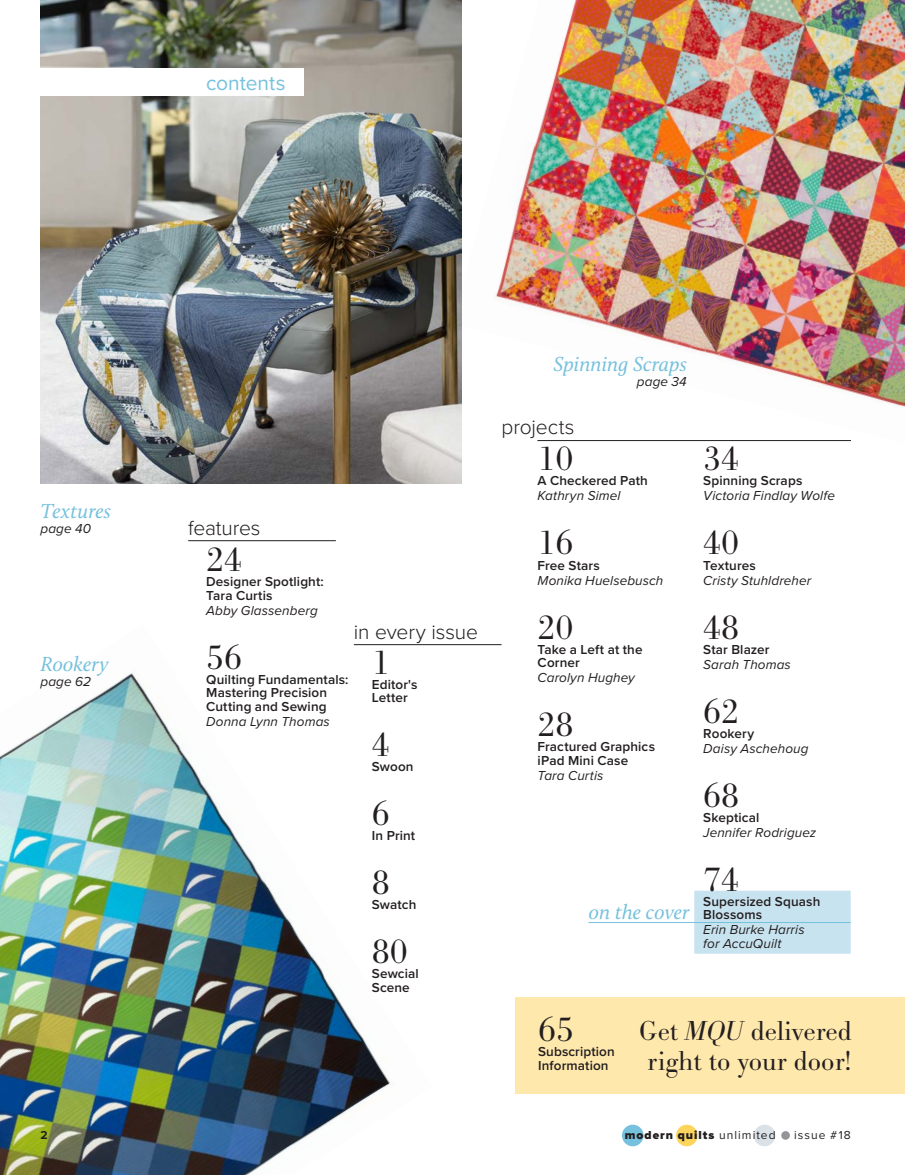
<style>
.page{position:relative;width:905px;height:1175px;background:#fff}
.page>*{position:absolute;margin:0;border:0;box-sizing:border-box;transform-origin:0 0}
.TOC_page_number{font:300 36px "Bodoni URW";color:#231f20}
.t1{font:300 28.5px/30px "Bodoni URW";color:#231f20}
.TOC_blurb{font:italic 21px "Calluna";color:#76c1dd}
.TOC_headings{font:300 21px "Proxima Nova";letter-spacing:-.005em;color:#231f20}
.Page_Head{font:21px "Proxima Nova";color:#76c1dd}
.TOC_project_title{font:600 13.5px/13.5px "Proxima Nova";letter-spacing:.01em;color:#231f20}
.TOC_author{font:italic 13.5px/13.5px "Proxima Nova";letter-spacing:.01em;color:#231f20}
.TOC_cover_project_ti{font:600 13.5px/13.5px "Proxima Nova";letter-spacing:.01em;color:#231f20}
.t2{font:900 12px "Proxima Nova";letter-spacing:.08em;color:#231f20}
.t3{font:12px "Proxima Nova";letter-spacing:.09em;color:#231f20}
.t4{font:700 12px "Proxima Nova";color:#231f20}
.s1{font-style:italic}
.s2{font-weight:400}
</style>
<div class="page">
<img style="left:461px;top:0;width:443px;height:444px">
<img style="left:41px;top:0;width:420px;height:484px">
<img style="left:0;top:644px;width:432px;height:530px">
<div style="left:694px;top:890px;width:156px;height:63px;background:#c8e3f0"></div>
<hr style="left:588px;top:922px;width:262px;height:1px;background:#76c1dd">
<hr style="left:188px;top:540px;width:148px;height:1px;background:#231f20">
<hr style="left:354px;top:644px;width:147px;height:1px;background:#231f20">
<div style="left:515px;top:997px;width:389px;height:97px;background:#ffe8ac"></div>
<hr style="left:537px;top:440px;width:313px;height:1px;background:#231f20">
<div style="left:0;top:69px;width:303px;height:27px;background:#fff"></div>
<div style="left:781px;top:1131px;width:8px;height:8px;background:#939598;border-radius:50%"></div>
<div style="left:622px;top:1124px;width:21px;height:22px;background:#76c1dd;border-radius:50%"></div>
<div style="left:676px;top:1124px;width:21px;height:22px;background:#fed55c;border-radius:50%"></div>
<div style="left:753px;top:1124px;width:22px;height:22px;background:#dae2e7;border-radius:50%"></div>
<p class="Page_Head" style="left:206px;top:70px;width:81px">contents</p>
<p class="TOC_blurb" style="left:40px;top:498px;width:72px">Textures</p>
<p class="TOC_author" style="left:40px;top:522px;width:52px">page 40</p>
<p class="TOC_blurb" style="left:40px;top:651px;width:69px">Rookery</p>
<p class="TOC_author" style="left:40px;top:675px;width:52px">page 62</p>
<p class="TOC_headings" style="left:188px;top:515px;width:74px">features</p>
<p class="TOC_page_number" style="left:206px;top:538px;width:37px">24</p>
<p class="TOC_project_title" style="left:206px;top:575px;width:119px">Designer Spotlight:<br>Tara Curtis</p>
<p class="TOC_author" style="left:206px;top:604px;width:113px">Abby Glassenberg</p>
<p class="TOC_page_number" style="left:206px;top:636px;width:37px">56</p>
<p class="TOC_project_title" style="left:206px;top:673px;width:144px">Quilting Fundamentals:<br>Mastering Precision<br>Cutting and Sewing</p>
<p class="TOC_author" style="left:206px;top:715px;width:125px">Donna Lynn Thomas</p>
<p class="TOC_headings" style="left:354px;top:619px;width:126px">in every issue</p>
<p class="TOC_page_number" style="left:372px;top:641px;width:19px">1</p>
<p class="TOC_project_title" style="left:372px;top:678px;width:47px">Editor's<br>Letter</p>
<p class="TOC_page_number" style="left:372px;top:723px;width:19px">4</p>
<p class="TOC_project_title" style="left:372px;top:760px;width:43px">Swoon</p>
<p class="TOC_page_number" style="left:372px;top:792px;width:19px">6</p>
<p class="TOC_project_title" style="left:372px;top:829px;width:45px">In Print</p>
<p class="TOC_page_number" style="left:372px;top:861px;width:19px">8</p>
<p class="TOC_project_title" style="left:372px;top:898px;width:46px">Swatch</p>
<p class="TOC_page_number" style="left:372px;top:930px;width:37px">80</p>
<p class="TOC_project_title" style="left:372px;top:967px;width:48px">Sewcial<br>Scene</p>
<p class="TOC_blurb" style="left:553px;top:351px;width:135px">Spinning Scraps</p>
<p class="TOC_author" style="left:637px;top:374px;width:51px">page 34</p>
<p class="TOC_headings" style="left:501px;top:415px;width:75px">projects</p>
<p class="TOC_page_number" style="left:537px;top:437px;width:37px">10</p>
<p class="TOC_project_title" style="left:537px;top:474px;width:112px">A Checkered Path</p>
<p class="TOC_author" style="left:537px;top:489px;width:85px">Kathryn Simel</p>
<p class="TOC_page_number" style="left:537px;top:521px;width:37px">16</p>
<p class="TOC_project_title" style="left:537px;top:558px;width:64px">Free Stars</p>
<p class="TOC_author" style="left:537px;top:573px;width:127px">Monika Huelsebusch</p>
<p class="TOC_page_number" style="left:537px;top:605px;width:37px">20</p>
<p class="TOC_project_title" style="left:537px;top:642px;width:106px">Take a Left at the<br>Corner</p>
<p class="TOC_author" style="left:537px;top:671px;width:99px">Carolyn Hughey</p>
<p class="TOC_page_number" style="left:537px;top:703px;width:37px">28</p>
<p class="TOC_project_title" style="left:537px;top:740px;width:119px">Fractured Graphics iPad Mini Case</p>
<p class="TOC_author" style="left:537px;top:768px;width:67px">Tara Curtis</p>
<p class="TOC_blurb" style="left:589px;top:899px;width:102px">on the cover</p>
<p class="TOC_page_number" style="left:703px;top:437px;width:37px">34</p>
<p class="TOC_project_title" style="left:703px;top:474px;width:101px">Spinning Scraps</p>
<p class="TOC_author" style="left:703px;top:489px;width:133px">Victoria Findlay Wolfe</p>
<p class="TOC_page_number" style="left:703px;top:521px;width:37px">40</p>
<p class="TOC_project_title" style="left:703px;top:558px;width:54px">Textures</p>
<p class="TOC_author" style="left:703px;top:573px;width:109px">Cristy Stuhldreher</p>
<p class="TOC_page_number" style="left:703px;top:605px;width:37px">48</p>
<p class="TOC_project_title" style="left:703px;top:642px;width:68px">Star Blazer</p>
<p class="TOC_author" style="left:703px;top:657px;width:89px">Sarah Thomas</p>
<p class="TOC_page_number" style="left:703px;top:689px;width:37px">62</p>
<p class="TOC_project_title" style="left:703px;top:726px;width:52px">Rookery</p>
<p class="TOC_author" style="left:703px;top:741px;width:107px">Daisy Aschehoug</p>
<p class="TOC_page_number" style="left:703px;top:773px;width:37px">68</p>
<p class="TOC_project_title" style="left:703px;top:810px;width:58px">Skeptical</p>
<p class="TOC_author" style="left:703px;top:825px;width:114px">Jennifer Rodriguez</p>
<p class="TOC_page_number" style="left:703px;top:857px;width:37px">74</p>
<p class="TOC_cover_project_ti" style="left:703px;top:894px;width:119px">Supersized Squash<br>Blossoms</p>
<p class="TOC_author" style="left:703px;top:923px;width:103px">Erin Burke Harris for AccuQuilt</p>
<p class="TOC_page_number" style="left:538px;top:1008px;width:37px">65</p>
<p class="TOC_project_title" style="left:538px;top:1045px;width:78px">Subscription<br>Information</p>
<p class="t1" style="left:639px;top:1015px;width:214px">Get <span class="s1">MQU</span> delivered right to your door!</p>
<p class="t4" style="left:40px;top:1128px;width:9px">2</p>
<p class="t2" style="left:625px;top:1128px;width:152px">modern quilts <span class="s2">unlimited</span></p>
<p class="t3" style="left:794px;top:1128px;width:58px">issue #18</p>
</div>
